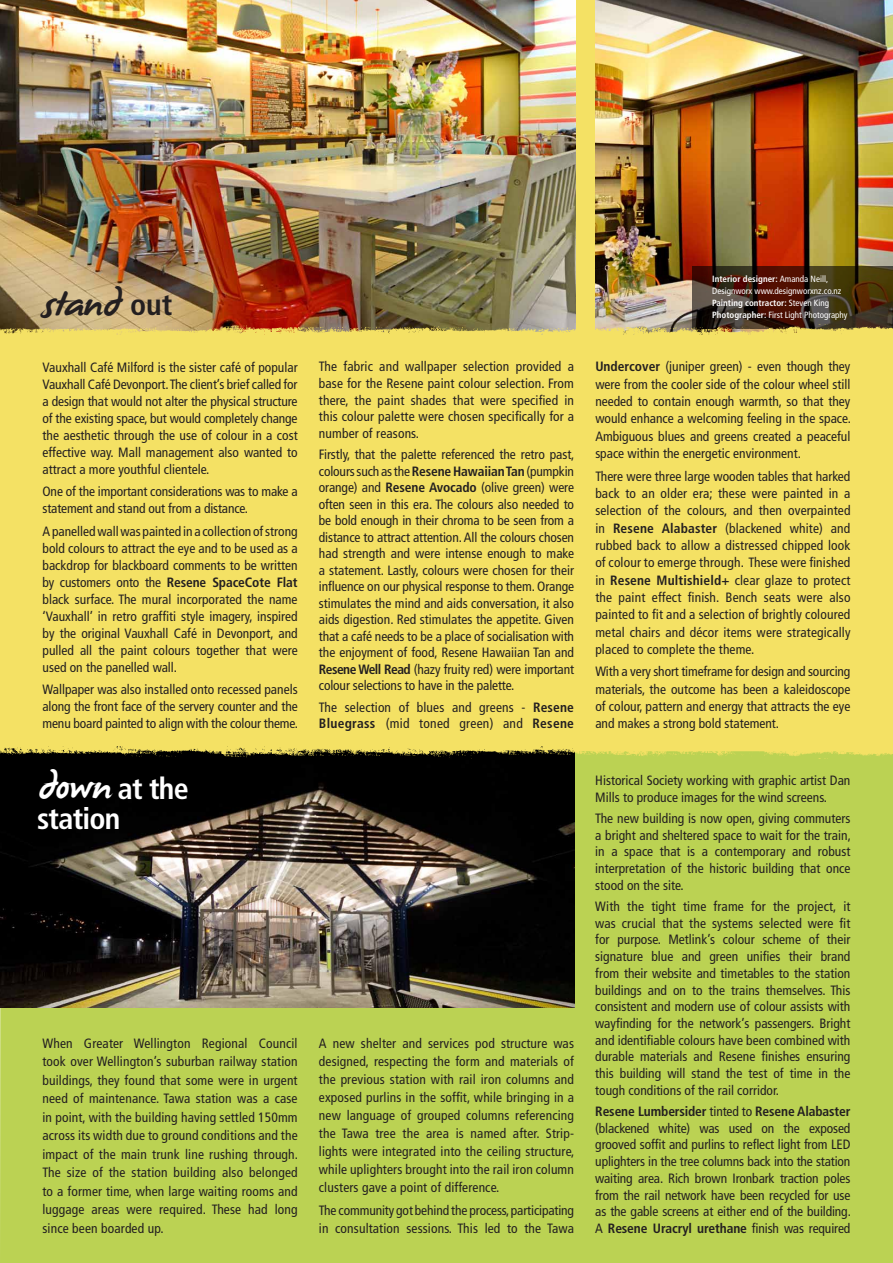
<style>
.page{position:relative;width:893px;height:1263px;background:#fff}
.page>*{position:absolute;margin:0;border:0;box-sizing:border-box;transform-origin:0 0}
.t1{font:37.5px "James Paul";letter-spacing:-.02em;color:#231f20;scale:1.09 1}
.t2{font:700 condensed 30px/30px "Frutiger";letter-spacing:-.025em;color:#fff}
.t3{font:condensed 13.5px/16.8px "Frutiger";color:#231f20;text-align:justify}
.t4{font:condensed 9px/12px "Frutiger";color:#fff}
.s1{font-family:"Frutiger";font-weight:700;font-stretch:condensed;font-size:30px}
.s2{font-weight:700}
.s3{font-family:"James Paul";font-weight:400;font-stretch:normal;font-size:37.5px}
</style>
<div class="page">
<div style="left:0;top:0;width:893px;height:753px;background:#f4e164"></div>
<div style="left:0;top:764px;width:893px;height:499px;background:#bbd253"></div>
<hr style="left:892px;top:0;width:1px;height:751px;background:#b7afb9">
<img style="left:0;top:0;width:575px;height:320px">
<img style="left:595px;top:0;width:298px;height:320px">
<svg style="left:692px;top:266px;width:201px;height:54px;background:#442916"></svg>
<img style="left:0;top:320px;width:893px;height:29px">
<img style="left:0;top:764px;width:574px;height:244px">
<img style="left:0;top:734px;width:893px;height:30px">
<h1 class="t1" style="left:43px;top:285px;width:121px">stand <span class="s1">out</span></h1>
<p class="t4" style="left:712px;top:273px;width:137px"><span class="s2">Interior designer:</span> Amanda Neill, Designworx www.designworxnz.co.nz <span class="s2">Painting contractor:</span> Steven King <span class="s2">Photographer:</span> First Light Photography</p>
<p class="t3" style="left:43px;top:358px;width:257px">Vauxhall Café Milford is the sister café of popular Vauxhall Café Devonport. The client’s brief called for a design that would not alter the physical structure of the existing space, but would completely change the aesthetic through the use of colour in a cost effective way. Mall management also wanted to attract a more youthful clientele.</p>
<p class="t3" style="left:43px;top:483px;width:257px">One of the important considerations was to make a statement and stand out from a distance.</p>
<p class="t3" style="left:43px;top:522px;width:257px">A panelled wall was painted in a collection of strong bold colours to attract the eye and to be used as a backdrop for blackboard comments to be written by customers onto the <span class="s2">Resene SpaceCote Flat </span>black surface. The mural incorporated the name ‘Vauxhall’ in retro graffiti style imagery, inspired by the original Vauxhall Café in Devonport, and pulled all the paint colours together that were used on the panelled wall.</p>
<p class="t3" style="left:43px;top:681px;width:257px">Wallpaper was also installed onto recessed panels along the front face of the servery counter and the menu board painted to align with the colour theme.</p>
<h2 class="t2" style="left:37px;top:774px;width:153px"><span class="s3">down</span> at the station</h2>
<p class="t3" style="left:319px;top:359px;width:257px">The fabric and wallpaper selection provided a base for the Resene paint colour selection. From there, the paint shades that were specified in this colour palette were chosen specifically for a number of reasons.</p>
<p class="t3" style="left:319px;top:446px;width:257px">Firstly, that the palette referenced the retro past, colours such as the <span class="s2">Resene Hawaiian Tan</span> (pumpkin orange) and <span class="s2">Resene Avocado</span> (olive green) were often seen in this era. The colours also needed to be bold enough in their chroma to be seen from a distance to attract attention. All the colours chosen had strength and were intense enough to make a statement. Lastly, colours were chosen for their influence on our physical response to them. Orange stimulates the mind and aids conversation, it also aids digestion. Red stimulates the appetite. Given that a café needs to be a place of socialisation with the enjoyment of food, Resene Hawaiian Tan and <span class="s2">Resene Well Read</span> (hazy fruity red) were important colour selections to have in the palette.</p>
<p class="t3" style="left:319px;top:699px;width:257px">The selection of blues and greens - <span class="s2">Resene<br>Bluegrass</span> (mid toned green) and <span class="s2">Resene</span></p>
<p class="t3" style="left:43px;top:1033px;width:257px;line-height:18.6px">When Greater Wellington Regional Council took over Wellington’s suburban railway station buildings, they found that some were in urgent need of maintenance. Tawa station was a case in point, with the building having settled 150mm across its width due to ground conditions and the impact of the main trunk line rushing through.<br>The size of the station building also belonged to a former time, when large waiting rooms and luggage areas were required. These had long since been boarded up.</p>
<p class="t3" style="left:319px;top:1034px;width:257px;line-height:18.1px">A new shelter and services pod structure was designed, respecting the form and materials of the previous station with rail iron columns and exposed purlins in the soffit, while bringing in a new language of grouped columns referencing the Tawa tree the area is named after. Strip&shy;lights were integrated into the ceiling structure, while uplighters brought into the rail iron column clusters gave a point of difference.</p>
<p class="t3" style="left:319px;top:1201px;width:257px;line-height:18.1px">The community got behind the process, participating in consultation sessions. This led to the Tawa</p>
<p class="t3" style="left:595px;top:358px;width:257px;line-height:17.4px"><span class="s2">Undercover</span> (juniper green) - even though they were from the cooler side of the colour wheel still needed to contain enough warmth, so that they would enhance a welcoming feeling in the space.<br>Ambiguous blues and greens created a peaceful space within the energetic environment.</p>
<p class="t3" style="left:595px;top:467px;width:257px;line-height:17.4px">There were three large wooden tables that harked back to an older era; these were painted in a selection of the colours, and then overpainted in <span class="s2">Resene Alabaster</span> (blackened white) and rubbed back to allow a distressed chipped look of colour to emerge through. These were finished in <span class="s2">Resene Multishield+</span> clear glaze to protect the paint effect finish. Bench seats were also painted to fit and a selection of brightly coloured metal chairs and décor items were strategically placed to complete the theme.</p>
<p class="t3" style="left:595px;top:663px;width:257px;line-height:17.4px">With a very short timeframe for design and sourcing materials, the outcome has been a kaleidoscope of colour, pattern and energy that attracts the eye and makes a strong bold statement.</p>
<p class="t3" style="left:595px;top:772px;width:257px">Historical Society working with graphic artist Dan<br>Mills to produce images for the wind screens.</p>
<p class="t3" style="left:595px;top:810px;width:257px">The new building is now open, giving commuters a bright and sheltered space to wait for the train, in a space that is a contemporary and robust interpretation of the historic building that once stood on the site.</p>
<p class="t3" style="left:595px;top:898px;width:257px">With the tight time frame for the project, it was crucial that the systems selected were fit for purpose. Metlink’s colour scheme of their signature blue and green unifies their brand from their website and timetables to the station buildings and on to the trains themselves. This consistent and modern use of colour assists with wayfinding for the network’s passengers. Bright and identifiable colours have been combined with durable materials and Resene finishes ensuring this building will stand the test of time in the tough conditions of the rail corridor.</p>
<p class="t3" style="left:595px;top:1103px;width:257px"><span class="s2">Resene Lumbersider</span> tinted to <span class="s2">Resene Alabaster </span>(blackened white) was used on the exposed grooved soffit and purlins to reflect light from LED uplighters in the tree columns back into the station waiting area. Rich brown Ironbark traction poles from the rail network have been recycled for use as the gable screens at either end of the building.<br>A <span class="s2">Resene Uracryl urethane</span> finish was required</p>
</div>
